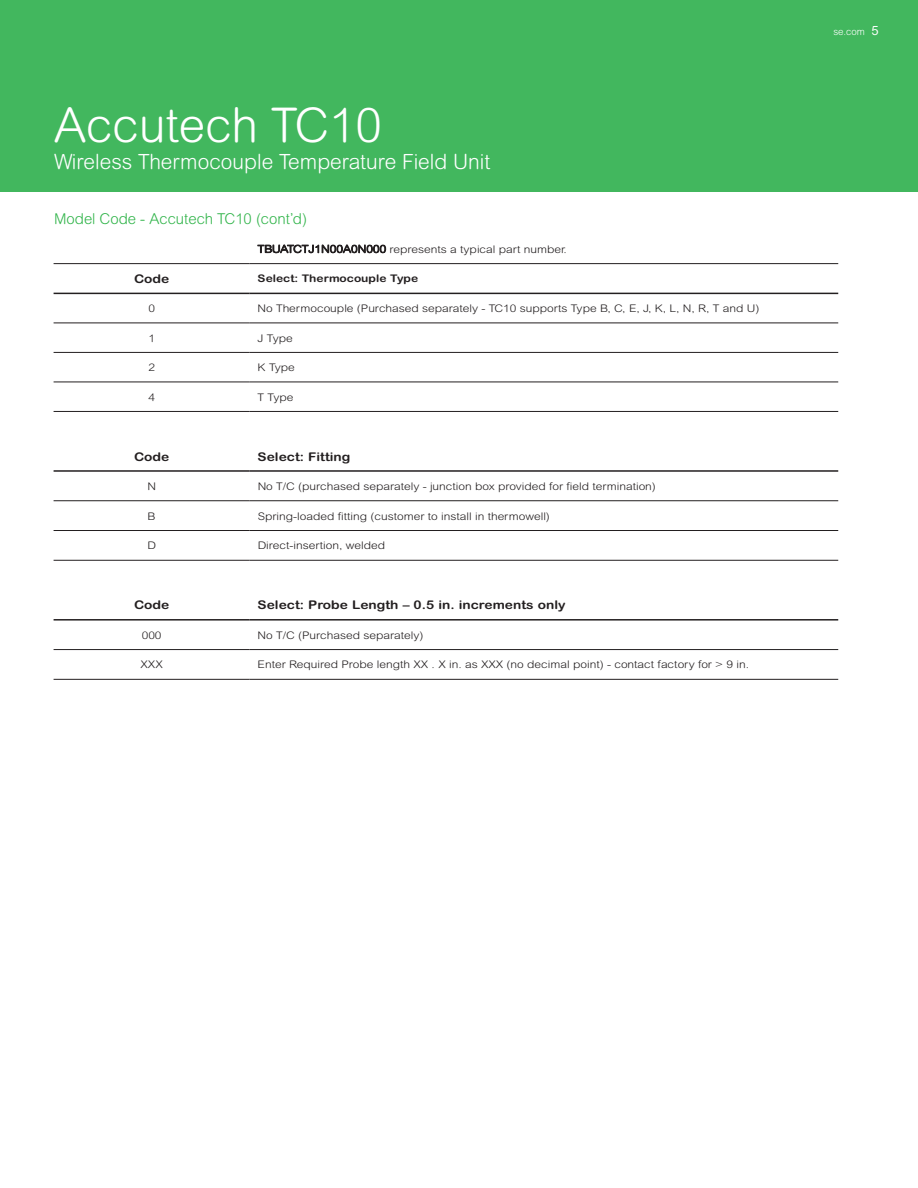
<style>
.page{position:relative;width:918px;height:1188px;background:#fff}
.page>*{position:absolute;margin:0;border:0;box-sizing:border-box;transform-origin:0 0}
.t1{font:300 48px "Arial Rounded MT Std";color:#fff}
.t2{font:300 21px "Arial Rounded MT Std";color:#fff}
.t3{font:300 15px "Arial Rounded MT Std";color:#31b44a}
.t4{font:700 12px "Arial Rounded MT Std";color:#231f20;scale:1.15 1}
.t5{font:300 10.5px "Arial Rounded MT Std";color:#231f20;scale:1.15 1}
.t6{font:700 10.5px "Arial Rounded MT Std";color:#231f20;scale:1.15 1}
.t7{font:300 9.75px "Arial Rounded MT Std";color:#fff}
.s1{font-weight:400;font-size:12.75px}
</style>
<div class="page">
<svg style="left:54px;top:247px;width:784px;height:432px"></svg>
<hr style="left:54px;top:323px;width:196px;height:1px;background:#231f20">
<hr style="left:250px;top:323px;width:588px;height:1px;background:#231f20">
<hr style="left:54px;top:352px;width:196px;height:1px;background:#231f20">
<hr style="left:250px;top:352px;width:588px;height:1px;background:#231f20">
<hr style="left:54px;top:382px;width:196px;height:1px;background:#231f20">
<hr style="left:250px;top:382px;width:588px;height:1px;background:#231f20">
<hr style="left:54px;top:411px;width:196px;height:1px;background:#231f20">
<hr style="left:250px;top:411px;width:588px;height:1px;background:#231f20">
<hr style="left:54px;top:500px;width:196px;height:1px;background:#231f20">
<hr style="left:250px;top:500px;width:588px;height:1px;background:#231f20">
<hr style="left:54px;top:530px;width:196px;height:1px;background:#231f20">
<hr style="left:250px;top:530px;width:588px;height:1px;background:#231f20">
<hr style="left:54px;top:560px;width:196px;height:1px;background:#231f20">
<hr style="left:250px;top:560px;width:588px;height:1px;background:#231f20">
<hr style="left:54px;top:649px;width:196px;height:1px;background:#231f20">
<hr style="left:250px;top:649px;width:588px;height:1px;background:#231f20">
<hr style="left:54px;top:679px;width:196px;height:1px;background:#231f20">
<hr style="left:250px;top:679px;width:588px;height:1px;background:#231f20">
<hr style="left:54px;top:263px;width:196px;height:1px;background:#231f20">
<hr style="left:250px;top:263px;width:588px;height:1px;background:#231f20">
<hr style="left:54px;top:293px;width:196px;height:1px;background:#231f20">
<hr style="left:250px;top:293px;width:588px;height:1px;background:#231f20">
<hr style="left:54px;top:470px;width:196px;height:2px;background:#231f20">
<hr style="left:250px;top:470px;width:588px;height:2px;background:#231f20">
<hr style="left:54px;top:619px;width:196px;height:2px;background:#231f20">
<hr style="left:250px;top:619px;width:588px;height:2px;background:#231f20">
<svg style="left:257px;top:244px;width:129px;height:10px"></svg>
<div style="left:0;top:0;width:918px;height:191px;background:#42b75e"></div>
<h1 class="t1" style="left:54px;top:97px;width:330px">Accutech TC10</h1>
<h2 class="t2" style="left:54px;top:150px;width:438px">Wireless Thermocouple Temperature Field Unit</h2>
<h3 class="t3" style="left:54px;top:210px;width:255px">Model Code - Accutech TC10 (cont’d)</h3>
<p class="t5" style="left:258px;top:243px;width:270px">TBUATCTJ1N00A0N000 represents a typical part number.</p>
<p class="t4" style="left:134px;top:272px;width:32px">Code</p>
<p class="t6" style="left:258px;top:272px;width:141px">Select: Thermocouple Type</p>
<p class="t5" style="left:148px;top:302px;width:7px">0</p>
<p class="t5" style="left:258px;top:302px;width:438px">No Thermocouple (Purchased separately - TC10 supports Type B, C, E, J, K, L, N, R, T and U)</p>
<p class="t5" style="left:148px;top:332px;width:7px">1</p>
<p class="t5" style="left:258px;top:332px;width:32px">J Type</p>
<p class="t5" style="left:148px;top:361px;width:7px">2</p>
<p class="t5" style="left:258px;top:361px;width:34px">K Type</p>
<p class="t5" style="left:148px;top:391px;width:7px">4</p>
<p class="t5" style="left:258px;top:391px;width:33px">T Type</p>
<p class="t4" style="left:134px;top:449px;width:32px">Code</p>
<p class="t4" style="left:258px;top:449px;width:82px">Select: Fitting</p>
<p class="t5" style="left:147px;top:480px;width:9px">N</p>
<p class="t5" style="left:258px;top:480px;width:348px">No T/C (purchased separately - junction box provided for field termination)</p>
<p class="t5" style="left:148px;top:510px;width:8px">B</p>
<p class="t5" style="left:258px;top:510px;width:256px">Spring-loaded fitting (customer to install in thermowell)</p>
<p class="t5" style="left:147px;top:540px;width:9px">D</p>
<p class="t5" style="left:258px;top:540px;width:112px">Direct-insertion, welded</p>
<p class="t4" style="left:134px;top:598px;width:32px">Code</p>
<p class="t4" style="left:258px;top:598px;width:269px">Select: Probe Length – 0.5 in. increments only</p>
<p class="t5" style="left:142px;top:629px;width:19px">000</p>
<p class="t5" style="left:258px;top:629px;width:146px">No T/C (Purchased separately)</p>
<p class="t5" style="left:141px;top:659px;width:21px">XXX</p>
<p class="t5" style="left:258px;top:659px;width:429px">Enter Required Probe length XX . X in. as XXX (no decimal point) - contact factory for &gt; 9 in.</p>
<p class="t7" style="left:833px;top:26px;width:47px">se.com <span class="s1">5</span></p>
</div>
